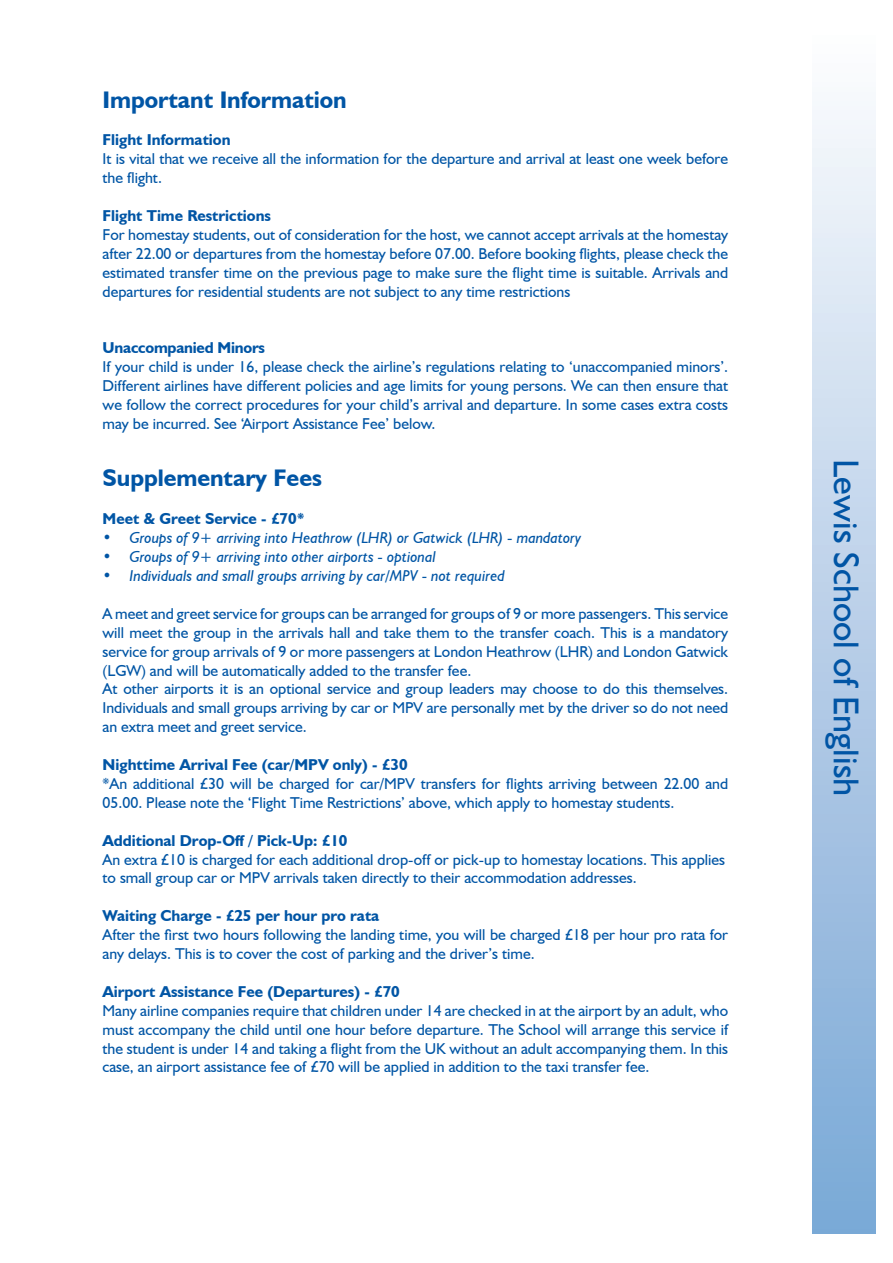
<style>
.page{position:relative;width:893px;height:1263px;background:#fff}
.page>*{position:absolute;margin:0;border:0;box-sizing:border-box;transform-origin:0 0}
.t1{font:36px "Humanist 521 BT";color:#0155a5}
.t2{font:700 24px "Humanist 521 BT";color:#0155a5}
.t3{font:15.75px/18.9px "Humanist 521 BT";color:#0155a5}
.t4{font:700 15.75px "Humanist 521 BT";color:#0155a5}
.t5{font:italic 15.75px "Humanist 521 BT";color:#0155a5}
</style>
<div class="page">
<div style="left:812px;top:30px;width:64px;height:1203px;background:linear-gradient(to bottom,#fcfbfd,#78a6d5)"></div>
<h2 class="t2" style="left:103px;top:84px;width:246px">Important Information</h2>
<p class="t4" style="left:103px;top:130px;width:130px">Flight Information</p>
<p class="t3" style="left:103px;top:149px;width:627px">It is vital that we receive all the information for the departure and arrival at least one week before the flight.</p>
<p class="t4" style="left:103px;top:206px;width:170px">Flight Time Restrictions</p>
<p class="t3" style="left:103px;top:225px;width:627px;text-align:justify">For homestay students, out of consideration for the host, we cannot accept arrivals at the homestay after 22.00 or departures from the homestay before 07.00. Before booking flights, please check the estimated transfer time on the previous page to make sure the flight time is suitable. Arrivals and departures for residential students are not subject to any time restrictions</p>
<p class="t4" style="left:103px;top:338px;width:164px">Unaccompanied Minors</p>
<p class="t3" style="left:103px;top:357px;width:627px;text-align:justify">If your child is under 16, please check the airline’s regulations relating to ‘unaccompanied minors’.<br>Different airlines have different policies and age limits for young persons. We can then ensure that we follow the correct procedures for your child’s arrival and departure. In some cases extra costs may be incurred. See ‘Airport Assistance Fee’ below.</p>
<h2 class="t2" style="left:103px;top:463px;width:221px">Supplementary Fees</h2>
<p class="t4" style="left:103px;top:509px;width:204px">Meet &amp; Greet Service - £70*</p>
<p class="t5" style="left:103px;top:528px;width:480px">• Groups of 9+ arriving into Heathrow (LHR) or Gatwick (LHR) - mandatory</p>
<p class="t5" style="left:103px;top:547px;width:335px">• Groups of 9+ arriving into other airports - optional</p>
<p class="t5" style="left:103px;top:566px;width:404px">• Individuals and small groups arriving by car/MPV - not required</p>
<p class="t3" style="left:103px;top:604px;width:627px">A meet and greet service for groups can be arranged for groups of 9 or more passengers. This service will meet the group in the arrivals hall and take them to the transfer coach. This is a mandatory service for group arrivals of 9 or more passengers at London Heathrow (LHR) and London Gatwick (LGW) and will be automatically added to the transfer fee.<br>At other airports it is an optional service and group leaders may choose to do this themselves.<br>Individuals and small groups arriving by car or MPV are personally met by the driver so do not need an extra meet and greet service.</p>
<p class="t4" style="left:103px;top:755px;width:307px">Nighttime Arrival Fee (car/MPV only) - £30</p>
<p class="t3" style="left:103px;top:774px;width:627px">*An additional £30 will be charged for car/MPV transfers for flights arriving between 22.00 and<br>05.00. Please note the ‘Flight Time Restrictions’ above, which apply to homestay students.</p>
<p class="t4" style="left:103px;top:830px;width:246px">Additional Drop-Off / Pick-Up: £10</p>
<p class="t3" style="left:103px;top:849px;width:624px">An extra £10 is charged for each additional drop-off or pick-up to homestay locations. This applies to small group car or MPV arrivals taken directly to their accommodation addresses.</p>
<p class="t4" style="left:103px;top:906px;width:278px">Waiting Charge - £25 per hour pro rata</p>
<p class="t3" style="left:103px;top:925px;width:627px">After the first two hours following the landing time, you will be charged £18 per hour pro rata for any delays. This is to cover the cost of parking and the driver’s time.</p>
<p class="t4" style="left:103px;top:982px;width:299px">Airport Assistance Fee (Departures) - £70</p>
<p class="t3" style="left:103px;top:1000px;width:627px;text-align:justify">Many airline companies require that children under 14 are checked in at the airport by an adult, who must accompany the child until one hour before departure. The School will arrange this service if the student is under 14 and taking a flight from the UK without an adult accompanying them. In this case, an airport assistance fee of £70 will be applied in addition to the taxi transfer fee.</p>
<h1 class="t1" style="left:868px;top:459px;width:338px;rotate:90deg">Lewis School of English</h1>
</div>
